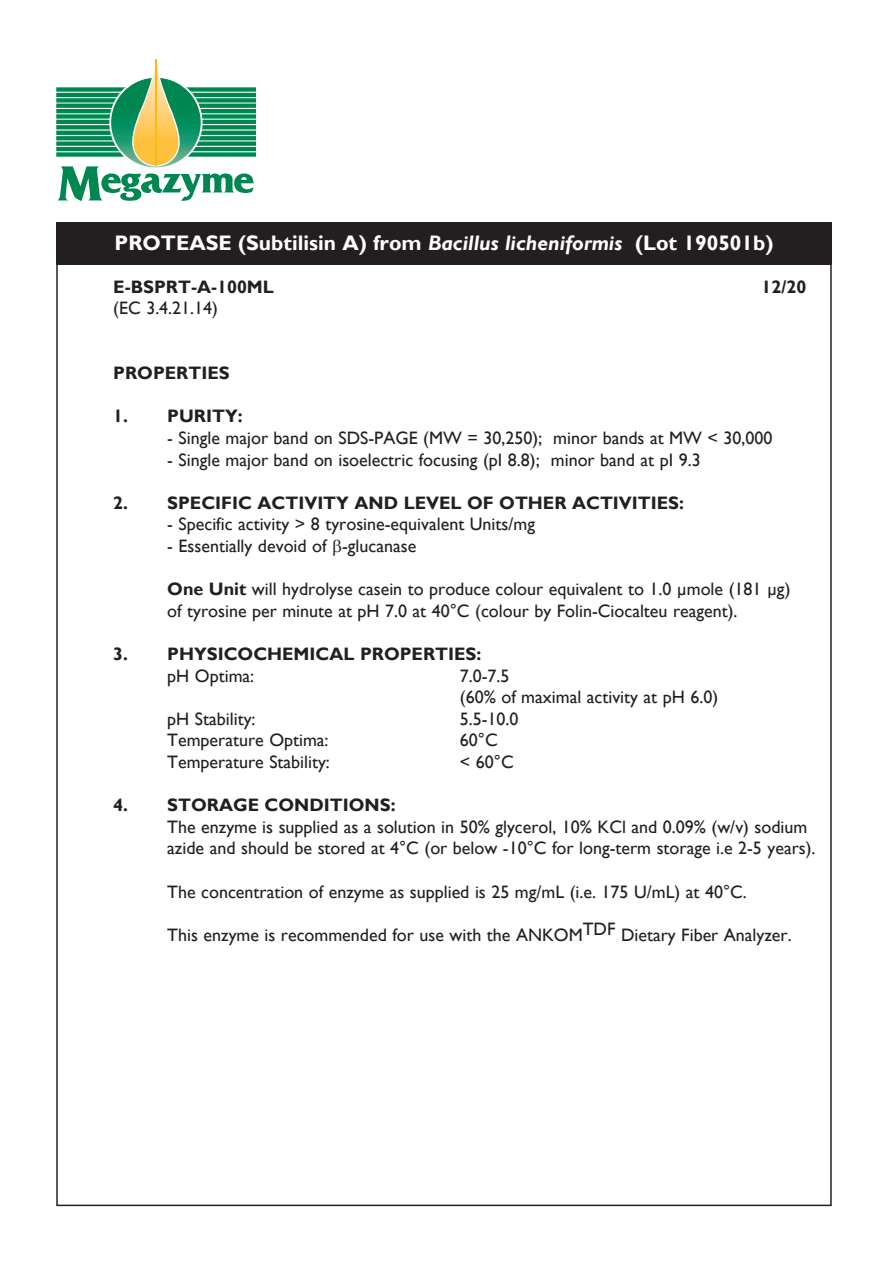
<style>
.page{position:relative;width:893px;height:1263px;background:#fff}
.page>*{position:absolute;margin:0;border:0;box-sizing:border-box;transform-origin:0 0}
.t1{font:700 21px "Gill Sans";color:#fff}
.t2{font:18px/21.6px "Gill Sans";color:#231f20}
.t3{font:700 18px "Gill Sans";color:#231f20}
.s1{font-style:italic}
.s2{font-weight:700}
</style>
<div class="page">
<div style="left:56px;top:222px;width:776px;height:43px;background:#231f20"></div>
<svg style="left:56px;top:59px;width:200px;height:142px"></svg>
<hr style="left:155px;top:59px;width:1px;height:106px;background:#fcb814">
<p class="t1" style="left:115px;top:230px;width:660px">PROTEASE (Subtilisin A) from <span class="s1">Bacillus licheniformis</span> (Lot 190501b)</p>
<p class="t3" style="left:113px;top:276px;width:162px">E-BSPRT-A-100ML</p>
<p class="t3" style="left:761px;top:276px;width:46px">12/20</p>
<p class="t2" style="left:113px;top:298px;width:106px">(EC 3.4.21.14)</p>
<p class="t3" style="left:113px;top:362px;width:118px">PROPERTIES</p>
<p class="t3" style="left:113px;top:405px;width:131px">1. PURITY:</p>
<p class="t2" style="left:167px;top:427px;width:607px">- Single major band on SDS-PAGE (MW = 30,250); minor bands at MW &lt; 30,000</p>
<p class="t2" style="left:167px;top:449px;width:535px">- Single major band on isoelectric focusing (pI 8.8); minor band at pI 9.3</p>
<p class="t3" style="left:113px;top:492px;width:572px">2. SPECIFIC ACTIVITY AND LEVEL OF OTHER ACTIVITIES:</p>
<p class="t2" style="left:167px;top:514px;width:369px">- Specific activity &gt; 8 tyrosine-equivalent Units/mg</p>
<p class="t2" style="left:167px;top:535px;width:250px">- Essentially devoid of -glucanase</p>
<p class="t2" style="left:167px;top:579px;width:625px"><span class="s2">One Unit</span> will hydrolyse casein to produce colour equivalent to 1.0 µmole (181 µg) of tyrosine per minute at pH 7.0 at 40°C (colour by Folin-Ciocalteu reagent).</p>
<p class="t3" style="left:113px;top:643px;width:370px">3. PHYSICOCHEMICAL PROPERTIES:</p>
<p class="t2" style="left:167px;top:665px;width:88px">pH Optima:</p>
<p class="t2" style="left:460px;top:665px;width:51px">7.0-7.5</p>
<p class="t2" style="left:460px;top:687px;width:260px">(60% of maximal activity at pH 6.0)</p>
<p class="t2" style="left:167px;top:708px;width:90px">pH Stability:</p>
<p class="t2" style="left:460px;top:708px;width:60px">5.5-10.0</p>
<p class="t2" style="left:167px;top:730px;width:163px">Temperature Optima:</p>
<p class="t2" style="left:460px;top:730px;width:39px">60°C</p>
<p class="t2" style="left:167px;top:751px;width:164px">Temperature Stability:</p>
<p class="t2" style="left:460px;top:751px;width:55px">&lt; 60°C</p>
<p class="t3" style="left:113px;top:794px;width:284px">4. STORAGE CONDITIONS:</p>
<p class="t2" style="left:167px;top:816px;width:650px">The enzyme is supplied as a solution in 50% glycerol, 10% KCl and 0.09% (w/v) sodium azide and should be stored at 4°C (or below -10°C for long-term storage i.e 2-5 years).</p>
<p class="t2" style="left:167px;top:881px;width:581px">The concentration of enzyme as supplied is 25 mg/mL (i.e. 175 U/mL) at 40°C.</p>
<p class="t2" style="left:167px;top:924px;width:626px">This enzyme is recommended for use with the ANKOMTDF Dietary Fiber Analyzer.</p>
</div>
